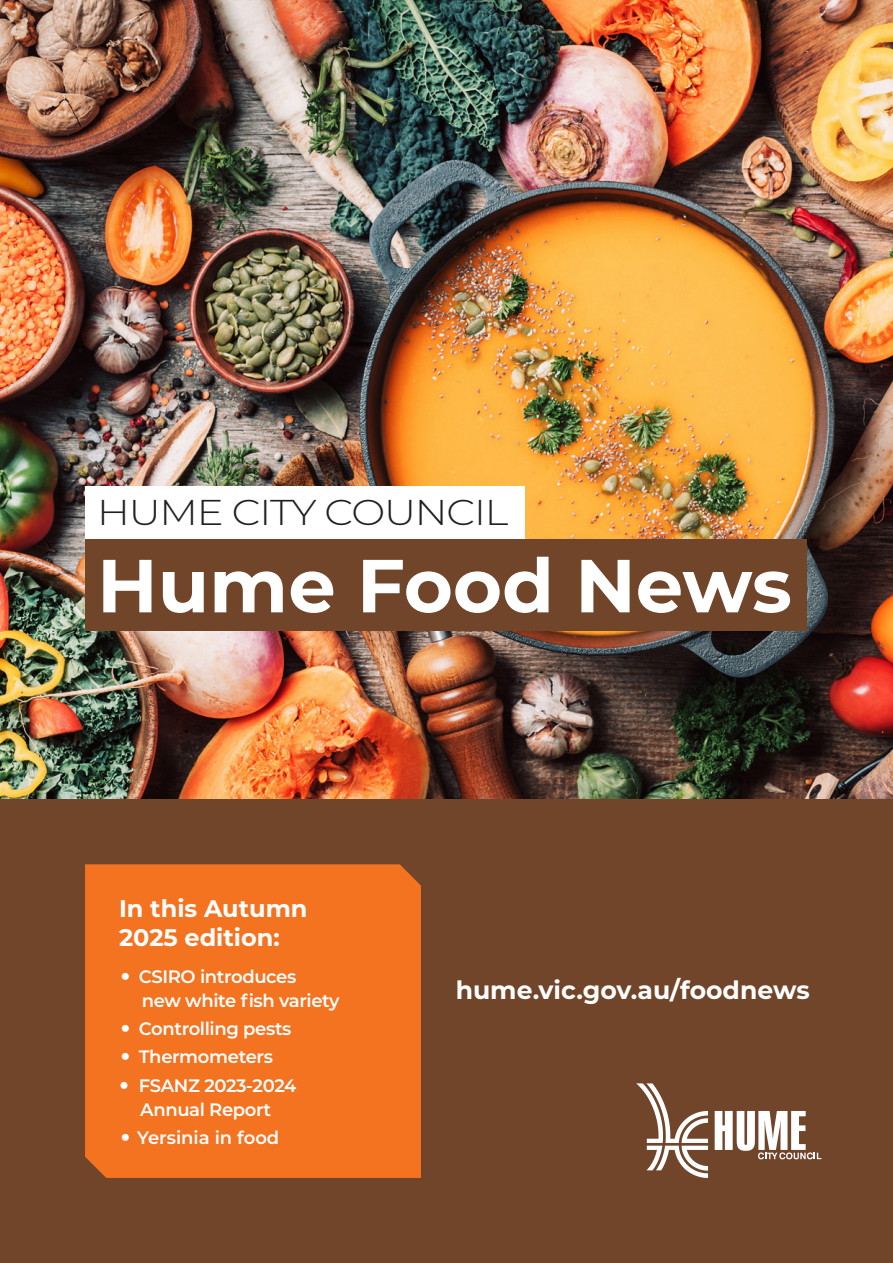
<style>
.page{position:relative;width:893px;height:1263px;background:#fff}
.page>*{position:absolute;margin:0;border:0;box-sizing:border-box;transform-origin:0 0}
.t1{font:700 75px "Montserrat";color:#fff}
.t2{font:300 35.85px "Montserrat";letter-spacing:-.03em;color:#231f20;scale:1.12 1}
.t3{font:700 25.2px "Montserrat";color:#fff}
.t4{font:700 24px/28.8px "Montserrat";color:#fff}
.t5{font:600 18px/24px "Montserrat";letter-spacing:-.02em;color:#fff}
.t6{font:600 18px "Montserrat";color:#fff}
</style>
<div class="page">
<img style="left:0;top:0;width:893px;height:799px">
<div style="left:86px;top:486px;width:439px;height:56px;background:#fff"></div>
<div style="left:86px;top:540px;width:721px;height:91px;background:#70452a"></div>
<div style="left:0;top:799px;width:893px;height:464px;background:#70452a"></div>
<svg style="left:715px;top:1111px;width:106px;height:48px"></svg>
<svg style="left:636px;top:1083px;width:72px;height:95px"></svg>
<div style="left:85px;top:864px;width:336px;height:314px;background:#f47321"></div>
<svg style="left:122px;top:973px;width:7px;height:7px"></svg>
<svg style="left:122px;top:1025px;width:7px;height:7px"></svg>
<svg style="left:122px;top:1053px;width:7px;height:7px"></svg>
<svg style="left:121px;top:1081px;width:7px;height:8px"></svg>
<svg style="left:122px;top:1134px;width:7px;height:7px"></svg>
<p class="t2" style="left:97px;top:488px;width:369px">HUME CITY COUNCIL</p>
<p class="t1" style="left:97px;top:532px;width:696px">Hume Food News</p>
<p class="t4" style="left:119px;top:893px;width:190px">In this Autumn<br>2025 edition:</p>
<p class="t5" style="left:139px;top:964px;width:202px">CSIRO introduces new white fish variety</p>
<p class="t5" style="left:139px;top:1016px;width:154px">Controlling pests</p>
<p class="t5" style="left:139px;top:1044px;width:136px">Thermometers</p>
<p class="t5" style="left:139px;top:1072px;width:159px">FSANZ 2023-2024<br>Annual Report</p>
<p class="t6" style="left:137px;top:1125px;width:144px">Yersinia in food</p>
<p class="t3" style="left:456px;top:972px;width:356px">hume.vic.gov.au/foodnews</p>
</div>
